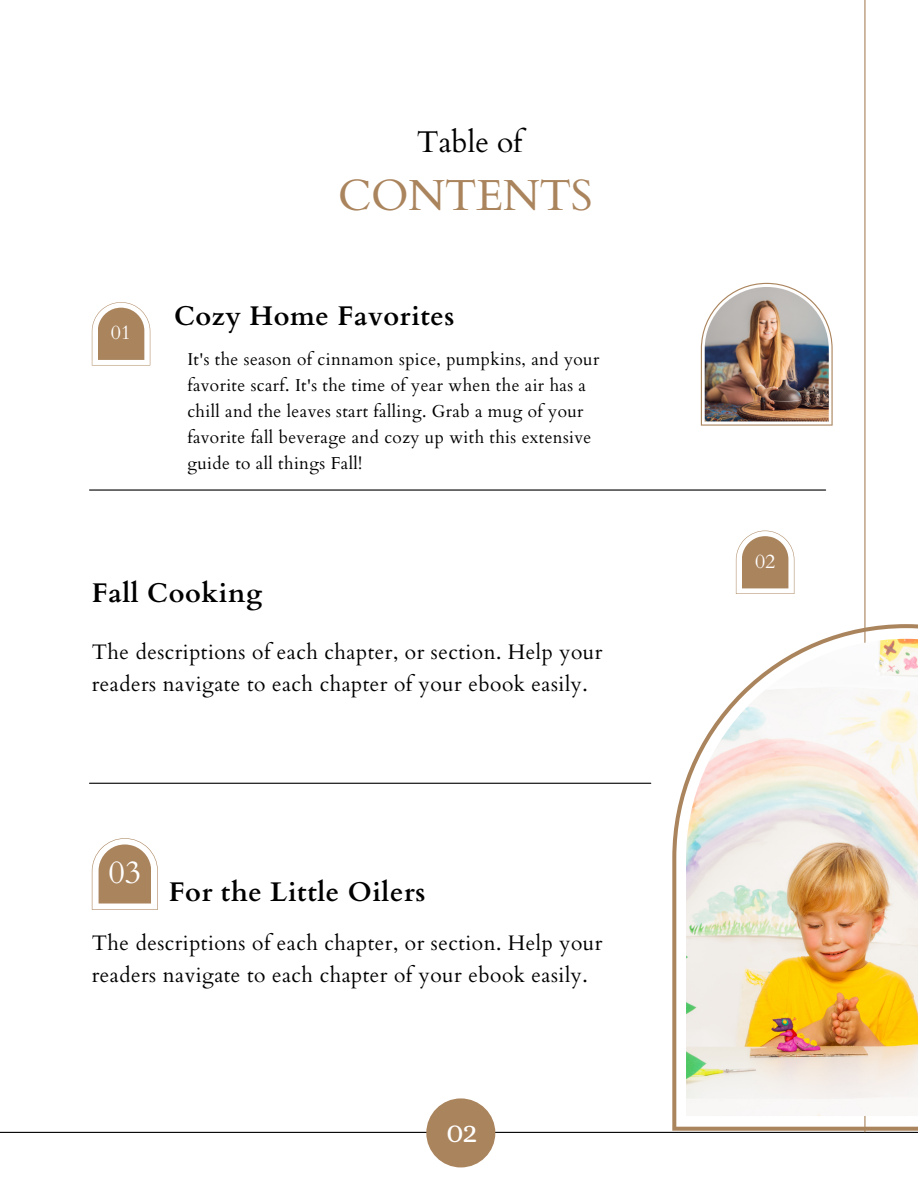
<style>
.page{position:relative;width:918px;height:1188px;background:#fff}
.page>*{position:absolute;margin:0;border:0;box-sizing:border-box;transform-origin:0 0}
.t1{font:43.5px "Cardo";letter-spacing:-.01em;color:#aa845d}
.t2{font:32.25px "Cardo";color:#fff}
.t3{font:30.3px "Alice";color:#fff}
.t4{font:30px "Cardo";color:#000}
.t5{font:700 27px "Cardo";letter-spacing:.02em;color:#000}
.t6{font:21px/31.5px "Cardo";letter-spacing:.02em;color:#000}
.t7{font:19.95px "Cardo";color:#fff}
.t8{font:17.25px/26px "Cardo";letter-spacing:.02em;color:#000}
</style>
<div class="page">
<hr style="left:0;top:1132px;width:918px;height:1px;background:#000">
<div style="left:426px;top:1098px;width:69px;height:69px;background:#aa845d;border-radius:50%"></div>
<hr style="left:864px;top:0;width:2px;height:1132px;background:#aa845d">
<svg style="left:672px;top:624px;width:246px;height:506px"></svg>
<img style="left:686px;top:639px;width:232px;height:477px">
<svg style="left:701px;top:283px;width:132px;height:143px"></svg>
<img style="left:705px;top:287px;width:124px;height:134px">
<hr style="left:90px;top:489px;width:736px;height:2px;background:#000">
<svg style="left:92px;top:302px;width:58px;height:63px"></svg>
<svg style="left:92px;top:838px;width:66px;height:72px"></svg>
<svg style="left:736px;top:531px;width:58px;height:63px"></svg>
<hr style="left:90px;top:783px;width:561px;height:1px;background:#000">
<p class="t7" style="left:111px;top:319px;width:22px">01</p>
<p class="t4" style="left:417px;top:123px;width:107px">Table of</p>
<p class="t1" style="left:338px;top:167px;width:256px">CONTENTS</p>
<p class="t5" style="left:174px;top:299px;width:282px">Cozy Home Favorites</p>
<p class="t8" style="left:187px;top:347px;width:413px">It's the season of cinnamon spice, pumpkins, and your favorite scarf. It's the time of year when the air has a chill and the leaves start falling. Grab a mug of your favorite fall beverage and cozy up with this extensive guide to all things Fall!</p>
<p class="t5" style="left:92px;top:575px;width:172px">Fall Cooking</p>
<p class="t6" style="left:92px;top:637px;width:512px">The descriptions of each chapter, or section. Help your readers navigate to each chapter of your ebook easily.</p>
<p class="t2" style="left:109px;top:851px;width:34px">03</p>
<p class="t5" style="left:169px;top:875px;width:258px">For the Little Oilers</p>
<p class="t6" style="left:92px;top:928px;width:512px">The descriptions of each chapter, or section. Help your readers navigate to each chapter of your ebook easily.</p>
<p class="t3" style="left:446px;top:1114px;width:33px">02</p>
<p class="t7" style="left:755px;top:548px;width:22px">02</p>
</div>
